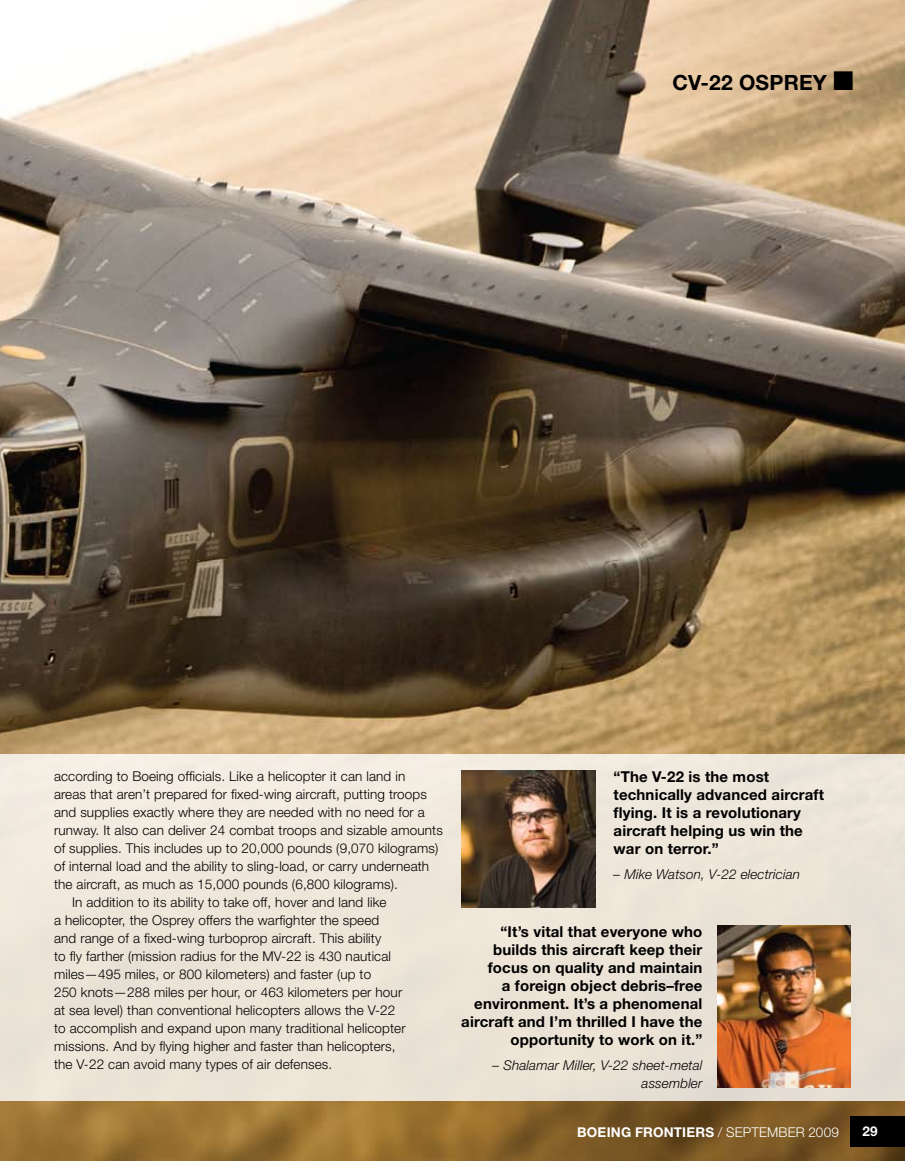
<style>
.page{position:relative;width:905px;height:1161px;background:#fff}
.page>*{position:absolute;margin:0;border:0;box-sizing:border-box;transform-origin:0 0}
.t1{font:700 21px "Helvetica Neue";letter-spacing:.01em;color:#000}
.t2{font:700 15px/18px "Helvetica Neue";letter-spacing:.01em;color:#000;text-align:right}
.t3{font:300 13.5px "Helvetica Neue";letter-spacing:.01em;color:#000}
.t4{font:italic 300 13.5px/18px "Helvetica Neue";letter-spacing:.01em;color:#000;text-align:right}
.t5{font:700 13.5px "Helvetica Neue";letter-spacing:.015em;color:#fff}
.s1{font-weight:300}
</style>
<div class="page">
<img style="left:0;top:0;width:904px;height:1161px">
<div style="left:850px;top:1116px;width:54px;height:31px;background:#000"></div>
<div style="left:0;top:754px;width:904px;height:347px;background:#ede5d8"></div>
<img style="left:461px;top:770px;width:134px;height:138px">
<img style="left:717px;top:926px;width:133px;height:162px">
<h1 class="t1" style="left:672px;top:69px;width:183px">CV-22 Osprey ■</h1>
<p class="t3" style="left:54px;top:768px;width:353px">according to Boeing officials. Like a helicopter it can land in</p>
<p class="t3" style="left:54px;top:786px;width:374px">areas that aren’t prepared for fixed-wing aircraft, putting troops</p>
<p class="t3" style="left:54px;top:804px;width:372px">and supplies exactly where they are needed with no need for a</p>
<p class="t3" style="left:54px;top:822px;width:390px">runway. It also can deliver 24 combat troops and sizable amounts</p>
<p class="t3" style="left:54px;top:840px;width:386px">of supplies. This includes up to 20,000 pounds (9,070 kilograms)</p>
<p class="t3" style="left:54px;top:858px;width:376px">of internal load and the ability to sling-load, or carry underneath</p>
<p class="t3" style="left:54px;top:876px;width:345px">the aircraft, as much as 15,000 pounds (6,800 kilograms).</p>
<p class="t3" style="left:72px;top:894px;width:316px">In addition to its ability to take off, hover and land like</p>
<p class="t3" style="left:54px;top:912px;width:327px">a helicopter, the Osprey offers the warfighter the speed</p>
<p class="t3" style="left:54px;top:930px;width:329px">and range of a fixed-wing turboprop aircraft. This ability</p>
<p class="t3" style="left:54px;top:948px;width:338px">to fly farther (mission radius for the MV-22 is 430 nautical</p>
<p class="t3" style="left:54px;top:966px;width:319px">miles—495 miles, or 800 kilometers) and faster (up to</p>
<p class="t3" style="left:54px;top:984px;width:350px">250 knots—288 miles per hour, or 463 kilometers per hour</p>
<p class="t3" style="left:54px;top:1002px;width:343px">at sea level) than conventional helicopters allows the V-22</p>
<p class="t3" style="left:54px;top:1020px;width:353px">to accomplish and expand upon many traditional helicopter</p>
<p class="t3" style="left:54px;top:1038px;width:343px">missions. And by flying higher and faster than helicopters,</p>
<p class="t3" style="left:54px;top:1056px;width:280px">the V-22 can avoid many types of air defenses.</p>
<p class="t2" style="left:613px;top:767px;width:212px;text-align:left">“The V-22 is the most technically advanced aircraft flying. It is a revolutionary aircraft helping us win the war on terror.”</p>
<p class="t4" style="left:613px;top:865px;width:188px">– Mike Watson, V-22 electrician</p>
<p class="t2" style="left:461px;top:923px;width:243px">“It’s vital that everyone who builds this aircraft keep their focus on quality and maintain<br>a foreign object debris–free environment. It’s a phenomenal aircraft and I’m thrilled I have the opportunity to work on it.”</p>
<p class="t4" style="left:492px;top:1056px;width:211px">– Shalamar Miller, V-22 sheet-metal assembler</p>
<p class="t5" style="left:577px;top:1123px;width:263px">BOEING FRONTIERS <span class="s1">/ SEPTEMBER 2009</span></p>
<p class="t5" style="left:862px;top:1123px;width:17px">29</p>
</div>
